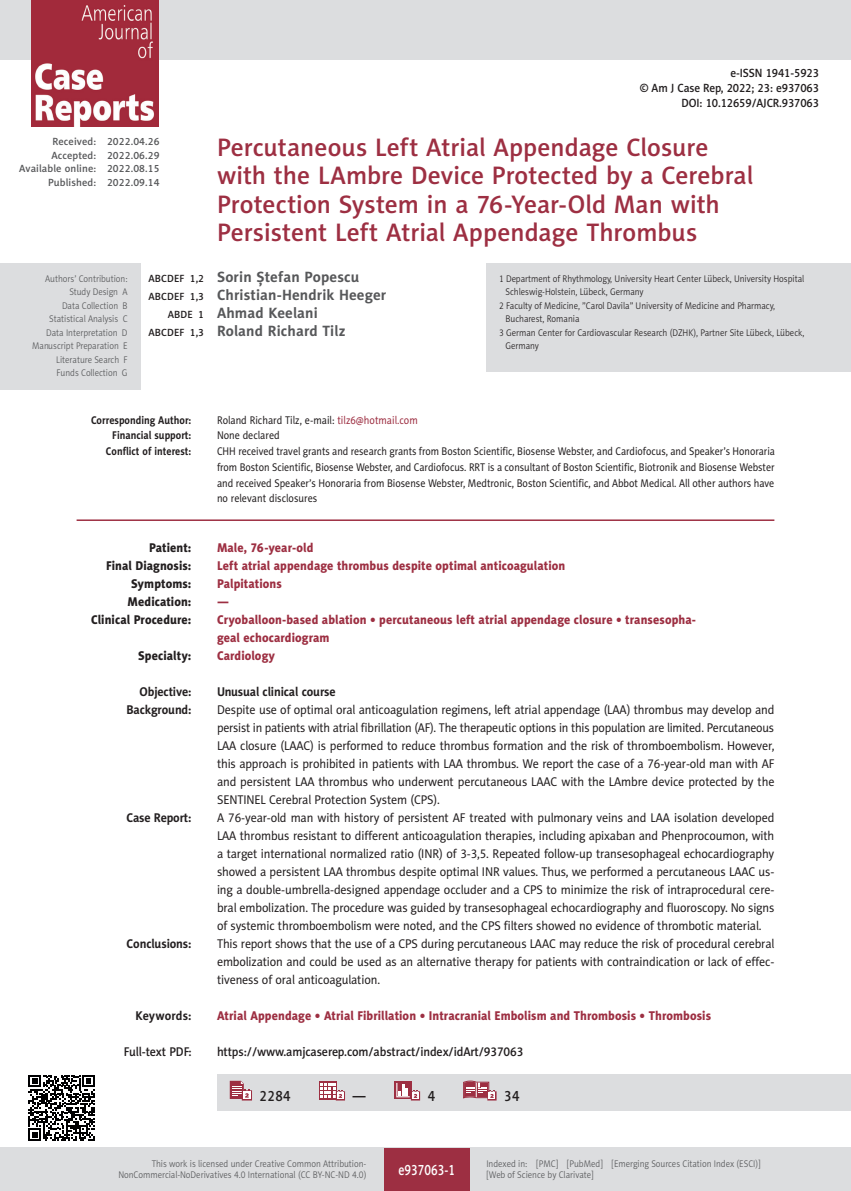
<style>
.page{position:relative;width:851px;height:1191px;background:#fff}
.page>*{position:absolute;margin:0;border:0;box-sizing:border-box;transform-origin:0 0}
.AJCR_Tytul{font:25.5px/28.5px "Naomi Sans EFN Medium";color:#9d2f42}
.AJCR_Autorzy{font:700 15px "Naomi Sans EFN";letter-spacing:.01em;color:#57585a}
.AJCR_e-PAGINA{font:15px "Naomi Sans EFN Medium";color:#fff;scale:.8 1}
.AJCR_dane{font:15px "Naomi Sans EFN Medium";letter-spacing:.03em;color:#231f20;scale:.9 1}
.AJCR_Summary_body{font:12.75px/18px "Naomi Sans EFN";letter-spacing:-.01em;color:#231f20;text-align:justify;scale:.95 1}
.AJCR_keywords{font:12.75px/18px "Naomi Sans EFN Heavy";letter-spacing:.005em;color:#9d2f42;scale:.95 1}
.AJCR_keywords-2{font:12.75px "Naomi Sans EFN Heavy";letter-spacing:.005em;color:#231f20;scale:.95 1}
.AJCR_full_text_pdf{font:12.75px "Naomi Sans EFN Medium";letter-spacing:-.01em;color:#231f20;scale:.95 1}
.AJCR_Summary_body-2{font:700 12.75px "Naomi Sans EFN";letter-spacing:-.01em;color:#231f20;scale:.95 1}
.AJCR_keywords-3{font:700 12.75px "Naomi Sans EFN";letter-spacing:.005em;color:#231f20;scale:.95 1}
.AJCR_full_text_pdf-2{font:12px "Naomi Sans EFN Medium";letter-spacing:-.01em;color:#231f20;scale:.95 1}
.AJCR_Adres{font:11.25px/15.8px "Naomi Sans EFN";color:#231f20;text-align:justify;scale:.89 1}
.AJCR_Adres-2{font:11.25px "Naomi Sans EFN";color:#231f20;scale:.9 1}
.AJCR_Adres-3{font:700 11.25px "Naomi Sans EFN";color:#231f20;scale:.9 1}
.AJCR_Adres-4{font:700 11.25px "Naomi Sans EFN";color:#231f20;scale:.89 1}
.t1{font:10.5px "Naomi Sans EFN Medium";letter-spacing:.01em;color:#57585a}
.t2{font:9.75px/11.2px "Naomi Sans EFN Light";color:#57585a;scale:.9 1}
.AJCR_Afiliacja{font:9.75px/13.5px "Naomi Sans EFN Light";color:#231f20;scale:.9 1}
.s1{font-family:"Naomi Sans EFN Medium";font-weight:400;font-size:10.5px;color:#231f20}
.s2{color:#9d2f42}
</style>
<div class="page">
<div style="left:217px;top:1074px;width:633px;height:36px;background:#dcdddf"></div>
<svg style="left:230px;top:1080px;width:22px;height:20px"></svg>
<div style="left:319px;top:1081px;width:17px;height:18px;background:#9d2f42"></div>
<svg style="left:320px;top:1082px;width:25px;height:18px"></svg>
<div style="left:394px;top:1081px;width:18px;height:18px;background:#9d2f42"></div>
<svg style="left:396px;top:1083px;width:24px;height:17px"></svg>
<svg style="left:463px;top:1080px;width:33px;height:20px"></svg>
<hr style="left:77px;top:519px;width:697px;height:2px;background:#9d2f42">
<div style="left:0;top:264px;width:140px;height:126px;background:#dcdddf"></div>
<div style="left:486px;top:264px;width:364px;height:108px;background:#dcdddf"></div>
<svg style="left:28px;top:1075px;width:67px;height:66px"></svg>
<div style="left:0;top:0;width:850px;height:60px;background:#dcdddf"></div>
<img style="left:32px;top:0;width:127px;height:127px">
<div style="left:0;top:1148px;width:850px;height:43px;background:#dcdddf"></div>
<div style="left:384px;top:1147px;width:85px;height:43px;background:#9d2f42"></div>
<p class="AJCR_full_text_pdf-2" style="left:730px;top:66px;width:95px">e-ISSN 1941-5923</p>
<p class="AJCR_full_text_pdf-2" style="left:639px;top:81px;width:190px">© Am J Case Rep, 2022; 23: e937063</p>
<p class="AJCR_full_text_pdf-2" style="left:681px;top:96px;width:146px">DOI: 10.12659/AJCR.937063</p>
<p class="AJCR_Tytul" style="left:217px;top:133px;width:537px">Percutaneous Left Atrial Appendage Closure with the LAmbre Device Protected by a Cerebral Protection System in a 76-Year-Old Man with Persistent Left Atrial Appendage Thrombus</p>
<p class="AJCR_Autorzy" style="left:148px;top:268px;width:212px"><span class="s1">ABCDEF 1,2</span> Sorin Ștefan Popescu</p>
<p class="AJCR_Autorzy" style="left:148px;top:286px;width:239px"><span class="s1">ABCDEF 1,3</span> Christian-Hendrik Heeger</p>
<p class="AJCR_Autorzy" style="left:168px;top:304px;width:151px"><span class="s1">ABDE 1</span> Ahmad Keelani</p>
<p class="AJCR_Autorzy" style="left:148px;top:322px;width:198px"><span class="s1">ABCDEF 1,3</span> Roland Richard Tilz</p>
<p class="t1" style="left:52px;top:136px;width:109px">Received: 2022.04.26</p>
<p class="t1" style="left:51px;top:149px;width:110px">Accepted: 2022.06.29</p>
<p class="t1" style="left:19px;top:163px;width:142px">Available online: 2022.08.15</p>
<p class="t1" style="left:48px;top:176px;width:113px">Published: 2022.09.14</p>
<p class="t2" style="left:45px;top:273px;width:93px">Authors’ Contribution:</p>
<p class="t2" style="left:69px;top:286px;width:66px">Study Design A</p>
<p class="t2" style="left:62px;top:300px;width:74px">Data Collection B</p>
<p class="t2" style="left:49px;top:313px;width:89px">Statistical Analysis C</p>
<p class="t2" style="left:46px;top:327px;width:92px">Data Interpretation D</p>
<p class="t2" style="left:32px;top:340px;width:107px">Manuscript Preparation E</p>
<p class="t2" style="left:56px;top:354px;width:81px">Literature Search F</p>
<p class="t2" style="left:57px;top:367px;width:80px">Funds Collection G</p>
<p class="AJCR_Afiliacja" style="left:505px;top:272px;width:333px;text-indent:-6px">1 Department of Rhythmology, University Heart Center Lübeck, University Hospital<br>Schleswig-Holstein, Lübeck, Germany</p>
<p class="AJCR_Afiliacja" style="left:505px;top:299px;width:301px;text-indent:-6px">2 Faculty of Medicine, ”Carol Davila” University of Medicine and Pharmacy,<br>Bucharest, Romania</p>
<p class="AJCR_Afiliacja" style="left:505px;top:326px;width:334px;text-indent:-6px">3 German Center for Cardiovascular Research (DZHK), Partner Site Lübeck, Lübeck,<br>Germany</p>
<p class="AJCR_Adres-3" style="left:91px;top:413px;width:113px">Corresponding Author:</p>
<p class="AJCR_Adres-2" style="left:217px;top:413px;width:224px">Roland Richard Tilz, e-mail: <span class="s2">tilz6@hotmail.com</span></p>
<p class="AJCR_Adres-3" style="left:112px;top:429px;width:89px">Financial support:</p>
<p class="AJCR_Adres-2" style="left:217px;top:429px;width:71px">None declared</p>
<p class="AJCR_Adres-4" style="left:106px;top:445px;width:98px">Conflict of interest:</p>
<p class="AJCR_Adres" style="left:217px;top:443px;width:628px">CHH received travel grants and research grants from Boston Scientific, Biosense Webster, and Cardiofocus, and Speaker’s Honoraria from Boston Scientific, Biosense Webster, and Cardiofocus. RRT is a consultant of Boston Scientific, Biotronik and Biosense Webster and received Speaker’s Honoraria from Biosense Webster, Medtronic, Boston Scientific, and Abbot Medical. All other authors have no relevant disclosures</p>
<p class="AJCR_keywords-2" style="left:149px;top:540px;width:46px">Patient:</p>
<p class="AJCR_keywords" style="left:217px;top:538px;width:103px">Male, 76-year-old</p>
<p class="AJCR_keywords-2" style="left:106px;top:558px;width:91px">Final Diagnosis:</p>
<p class="AJCR_keywords" style="left:217px;top:556px;width:368px">Left atrial appendage thrombus despite optimal anticoagulation</p>
<p class="AJCR_keywords-2" style="left:131px;top:576px;width:65px">Symptoms:</p>
<p class="AJCR_keywords" style="left:217px;top:574px;width:70px">Palpitations</p>
<p class="AJCR_keywords-2" style="left:128px;top:594px;width:69px">Medication:</p>
<p class="AJCR_keywords" style="left:217px;top:592px;width:14px">—</p>
<p class="AJCR_keywords-2" style="left:91px;top:612px;width:107px">Clinical Procedure:</p>
<p class="AJCR_keywords" style="left:217px;top:610px;width:505px">Cryoballoon-based ablation • percutaneous left atrial appendage closure • transesopha&shy;geal echocardiogram</p>
<p class="AJCR_keywords-2" style="left:138px;top:648px;width:58px">Specialty:</p>
<p class="AJCR_keywords" style="left:217px;top:646px;width:63px">Cardiology</p>
<p class="AJCR_Summary_body-2" style="left:139px;top:684px;width:56px">Objective:</p>
<p class="AJCR_Summary_body-2" style="left:217px;top:684px;width:126px">Unusual clinical course</p>
<p class="AJCR_Summary_body-2" style="left:126px;top:702px;width:70px">Background:</p>
<p class="AJCR_Summary_body" style="left:217px;top:701px;width:588px">Despite use of optimal oral anticoagulation regimens, left atrial appendage (LAA) thrombus may develop and persist in patients with atrial fibrillation (AF). The therapeutic options in this population are limited. Percutaneous LAA closure (LAAC) is performed to reduce thrombus formation and the risk of thromboembolism. However, this approach is prohibited in patients with LAA thrombus. We report the case of a 76-year-old man with AF and persistent LAA thrombus who underwent percutaneous LAAC with the LAmbre device protected by the SENTINEL Cerebral Protection System (CPS).</p>
<p class="AJCR_Summary_body-2" style="left:126px;top:810px;width:70px">Case Report:</p>
<p class="AJCR_Summary_body" style="left:217px;top:809px;width:588px">A 76-year-old man with history of persistent AF treated with pulmonary veins and LAA isolation developed LAA thrombus resistant to different anticoagulation therapies, including apixaban and Phenprocoumon, with a target international normalized ratio (INR) of 3-3,5. Repeated follow-up transesophageal echocardiography showed a persistent LAA thrombus despite optimal INR values. Thus, we performed a percutaneous LAAC us&shy;ing a double-umbrella-designed appendage occluder and a CPS to minimize the risk of intraprocedural cere&shy;bral embolization. The procedure was guided by transesophageal echocardiography and fluoroscopy. No signs of systemic thromboembolism were noted, and the CPS filters showed no evidence of thrombotic material.</p>
<p class="AJCR_Summary_body-2" style="left:127px;top:936px;width:70px">Conclusions:</p>
<p class="AJCR_Summary_body" style="left:217px;top:935px;width:588px">This report shows that the use of a CPS during percutaneous LAAC may reduce the risk of procedural cerebral embolization and could be used as an alternative therapy for patients with contraindication or lack of effec&shy;tiveness of oral anticoagulation.</p>
<p class="AJCR_keywords-3" style="left:135px;top:1008px;width:60px">Keywords:</p>
<p class="AJCR_keywords" style="left:217px;top:1006px;width:521px">Atrial Appendage • Atrial Fibrillation • Intracranial Embolism and Thrombosis • Thrombosis</p>
<p class="AJCR_full_text_pdf" style="left:124px;top:1044px;width:73px">Full-text PDF:</p>
<p class="AJCR_full_text_pdf" style="left:217px;top:1044px;width:324px">https://www.amjcaserep.com/abstract/index/idArt/937063</p>
<p class="AJCR_dane" style="left:259px;top:1086px;width:36px">2284</p>
<p class="AJCR_dane" style="left:352px;top:1086px;width:16px">—</p>
<p class="AJCR_dane" style="left:427px;top:1086px;width:10px">4</p>
<p class="AJCR_dane" style="left:504px;top:1086px;width:19px">34</p>
<p class="t2" style="left:118px;top:1158px;width:277px;text-align:right">This work is licensed under Creative Common Attribution-<br>NonCommercial-NoDerivatives 4.0 International (CC BY-NC-ND 4.0)</p>
<p class="AJCR_e-PAGINA" style="left:398px;top:1160px;width:72px">e937063-1</p>
<p class="t2" style="left:486px;top:1158px;width:306px">Indexed in: [PMC] [PubMed] [Emerging Sources Citation Index (ESCI)] [Web of Science by Clarivate]</p>
</div>
